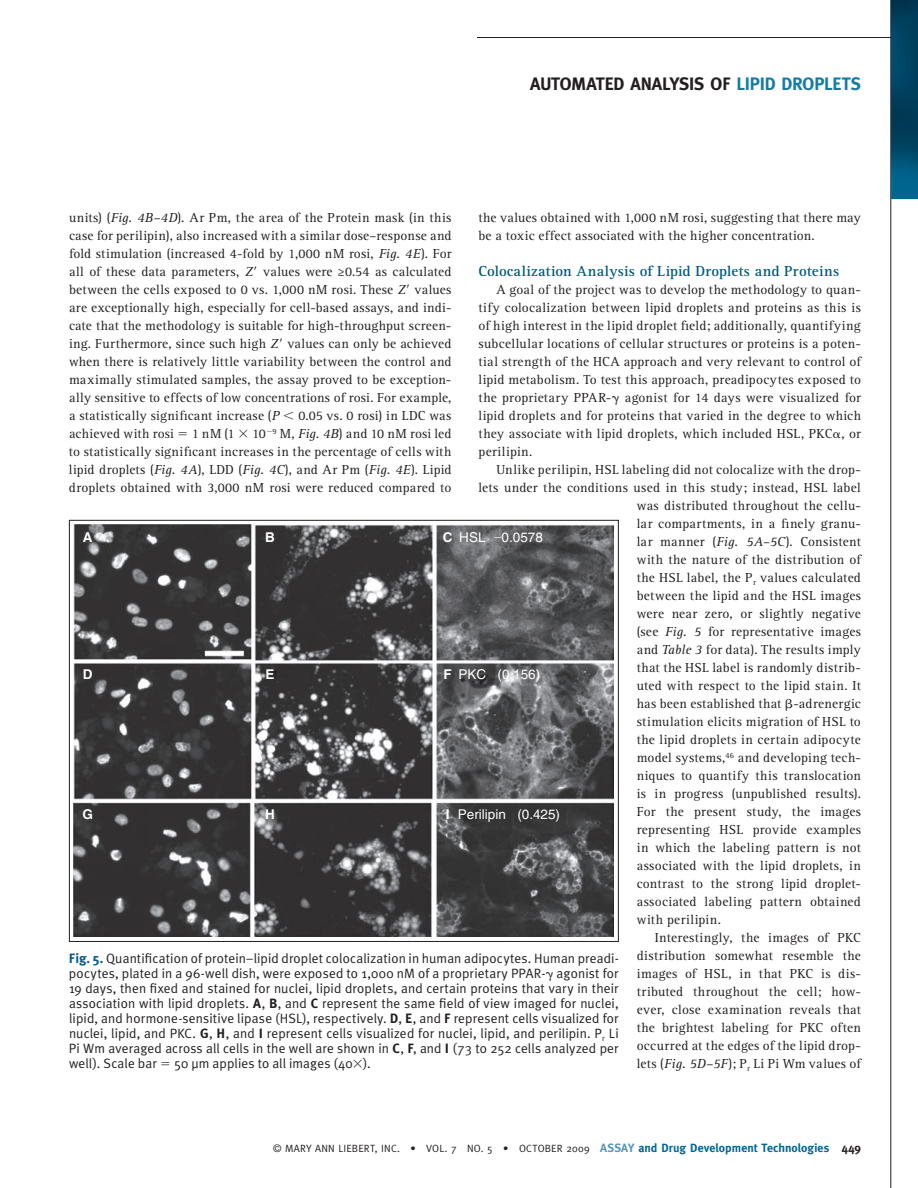
<style>
.page{position:relative;width:918px;height:1188px;background:#fff}
.page>*{position:absolute;margin:0;border:0;box-sizing:border-box;transform-origin:0 0}
.t1{font:700 18px "Meta";letter-spacing:-.01em;color:#231f20}
.t2{font:700 15px "Rotis Serif Std";letter-spacing:.015em;color:#005983}
.t3{font:13.5px/18px "Rotis Serif Std";letter-spacing:.02em;color:#231f20;text-align:justify}
.t4{font:13.5px/15px "Meta Plus Normal";letter-spacing:.01em;color:#231f20;text-align:justify}
.t5{font:13.5px "Helvetica LT Std";color:#fff}
.t6{font:700 13.5px "Helvetica LT Std";color:#fff}
.t7{font:10.5px "Meta";letter-spacing:.02em;color:#231f20}
.s1{color:#147ca3}
.s2{font-style:italic}
.s3{font-weight:700}
.s4{font-family:"Meta Plus";font-weight:700;color:#005983}
.s5{font-family:"Meta Plus";font-weight:700}
.s6{font-weight:700;font-size:12px;color:#5a99bb}
.s7{font-weight:700;font-size:12px;color:#006992}
.s8{font-weight:700;font-size:12px}
</style>
<div class="page">
<hr style="left:477px;top:37px;width:441px;height:1px;background:#231f20">
<hr style="left:891px;top:0;width:1px;height:1188px;background:#231f20">
<img style="left:891px;top:0;width:27px;height:199px">
<img style="left:74px;top:525px;width:540px;height:412px">
<h1 class="t1" style="left:530px;top:77px;width:332px">AUTOMATED ANALYSIS OF <span class="s1">LIPID DROPLETS</span></h1>
<p class="t3" style="left:69px;top:210px;width:384px">units) (<span class="s2">Fig. 4B</span>–<span class="s2">4D</span>). Ar Pm, the area of the Protein mask (in this case for perilipin), also increased with a similar dose–response and fold stimulation (increased 4-fold by 1,000 nM rosi, <span class="s2">Fig. 4E</span>). For all of these data parameters, <span class="s2">Z</span> values were ≥0.54 as calculated between the cells exposed to 0 vs. 1,000 nM rosi. These <span class="s2">Z</span> values are exceptionally high, especially for cell-based assays, and indi&shy;cate that the methodology is suitable for high-throughput screen&shy;ing. Furthermore, since such high <span class="s2">Z</span> values can only be achieved when there is relatively little variability between the control and maximally stimulated samples, the assay proved to be exception&shy;ally sensitive to effects of low concentrations of rosi. For example, a statistically significant increase (<span class="s2">P</span></p>
<p class="t3" style="left:478px;top:210px;width:384px">the values obtained with 1,000 nM rosi, suggesting that there may be a toxic effect associated with the higher concentration.</p>
<p class="t2" style="left:478px;top:265px;width:362px">Colocalization Analysis of Lipid Droplets and Proteins</p>
<p class="t3" style="left:479px;top:282px;width:384px;text-indent:18px">A goal of the project was to develop the methodology to quan&shy;tify colocalization between lipid droplets and proteins as this is of high interest in the lipid droplet field; additionally, quantifying subcellular locations of cellular structures or proteins is a poten&shy;tial strength of the HCA approach and very relevant to control of lipid metabolism. To test this approach, preadipocytes exposed to the proprietary PPAR- agonist for 14 days were visualized for lipid droplets and for proteins that varied in the degree to which they associate with lipid droplets, which included HSL, PKC , or perilipin.</p>
<p class="t3" style="left:497px;top:462px;width:366px">Unlike perilipin, HSL labeling did not colocalize with the drop-</p>
<p class="t3" style="left:479px;top:480px;width:384px">lets under the conditions used in this study; instead, HSL label</p>
<p class="t3" style="left:637px;top:497px;width:226px">was distributed throughout the cellu-</p>
<p class="t3" style="left:637px;top:515px;width:226px">lar compartments, in a finely granu-</p>
<p class="t3" style="left:637px;top:533px;width:226px">lar manner (<span class="s2">Fig. 5A</span>–<span class="s2">5C</span>). Consistent</p>
<p class="t3" style="left:637px;top:551px;width:226px">with the nature of the distribution of</p>
<p class="t3" style="left:637px;top:570px;width:226px">the HSL label, the P<sub>r</sub> values calculated</p>
<p class="t3" style="left:637px;top:588px;width:226px">between the lipid and the HSL images</p>
<p class="t3" style="left:637px;top:606px;width:226px">were near zero, or slightly negative</p>
<p class="t3" style="left:637px;top:624px;width:226px">(see <span class="s2">Fig. 5</span> for representative images</p>
<p class="t3" style="left:637px;top:642px;width:226px">and <span class="s2">Table 3</span> for data). The results imply</p>
<p class="t3" style="left:637px;top:660px;width:226px">that the HSL label is randomly distrib-</p>
<p class="t3" style="left:637px;top:678px;width:226px">uted with respect to the lipid stain. It</p>
<p class="t3" style="left:637px;top:696px;width:226px">has been established that -adrenergic</p>
<p class="t3" style="left:637px;top:714px;width:226px">stimulation elicits migration of HSL to</p>
<p class="t3" style="left:637px;top:732px;width:226px">the lipid droplets in certain adipocyte</p>
<p class="t3" style="left:637px;top:750px;width:226px">model systems,<sup>46</sup> and developing tech-</p>
<p class="t3" style="left:637px;top:768px;width:226px">niques to quantify this translocation</p>
<p class="t3" style="left:637px;top:786px;width:226px">is in progress (unpublished results).</p>
<p class="t3" style="left:637px;top:804px;width:226px">For the present study, the images</p>
<p class="t3" style="left:637px;top:822px;width:226px">representing HSL provide examples</p>
<p class="t3" style="left:637px;top:840px;width:226px">in which the labeling pattern is not</p>
<p class="t3" style="left:637px;top:858px;width:226px">associated with the lipid droplets, in</p>
<p class="t3" style="left:637px;top:876px;width:226px">contrast to the strong lipid droplet-</p>
<p class="t3" style="left:637px;top:894px;width:226px">associated labeling pattern obtained</p>
<p class="t3" style="left:637px;top:912px;width:86px">with perilipin.</p>
<p class="t3" style="left:655px;top:930px;width:208px">Interestingly, the images of PKC</p>
<p class="t3" style="left:637px;top:948px;width:226px">distribution somewhat resemble the</p>
<p class="t3" style="left:637px;top:965px;width:226px">images of HSL, in that PKC is dis-</p>
<p class="t3" style="left:637px;top:983px;width:226px">tributed throughout the cell; how-</p>
<p class="t3" style="left:637px;top:1001px;width:226px">ever, close examination reveals that</p>
<p class="t3" style="left:637px;top:1019px;width:226px">the brightest labeling for PKC often</p>
<p class="t3" style="left:637px;top:1037px;width:226px">occurred at the edges of the lipid drop-</p>
<p class="t3" style="left:637px;top:1056px;width:226px">lets (<span class="s2">Fig. 5D</span>–<span class="s2">5F</span>); P<sub>r</sub> Li Pi Wm values of</p>
<p class="t3" style="left:298px;top:407px;width:155px">0.05 vs. 0 rosi) in LDC was</p>
<p class="t3" style="left:69px;top:425px;width:107px">achieved with rosi</p>
<p class="t3" style="left:192px;top:425px;width:44px">1 nM (1</p>
<p class="t3" style="left:69px;top:426px;width:384px;text-indent:183px">10−<sup>9</sup> M, <span class="s2">Fig. 4B</span>) and 10 nM rosi led to statistically significant increases in the percentage of cells with lipid droplets (<span class="s2">Fig. 4A</span>), LDD (<span class="s2">Fig. 4C</span>), and Ar Pm (<span class="s2">Fig. 4E</span>). Lipid droplets obtained with 3,000 nM rosi were reduced compared to</p>
<p class="t6" style="left:83px;top:530px;width:11px">A</p>
<p class="t6" style="left:265px;top:530px;width:11px">B</p>
<p class="t5" style="left:443px;top:532px;width:102px"><span class="s3">C</span> HSL 0.0578</p>
<p class="t6" style="left:83px;top:666px;width:11px">D</p>
<p class="t6" style="left:266px;top:666px;width:11px">E</p>
<p class="t5" style="left:444px;top:669px;width:98px"><span class="s3">F</span> PKC (0.156)</p>
<p class="t6" style="left:82px;top:806px;width:12px">G</p>
<p class="t6" style="left:265px;top:806px;width:11px">H</p>
<p class="t5" style="left:446px;top:809px;width:116px"><span class="s3">I</span> Perilipin (0.425)</p>
<p class="t4" style="left:69px;top:952px;width:551px"><span class="s4">Fig. 5.</span> Quantification of protein–lipid droplet colocalization in human adipocytes. Human preadi&shy;pocytes, plated in a 96-well dish, were exposed to 1,000 nM of a proprietary PPAR- agonist for 19 days, then fixed and stained for nuclei, lipid droplets, and certain proteins that vary in their association with lipid droplets. <span class="s5">A</span>, <span class="s5">B</span>, and <span class="s5">C</span> represent the same field of view imaged for nuclei, lipid, and hormone-sensitive lipase (HSL), respectively. <span class="s5">D</span>, <span class="s5">E</span>, and <span class="s5">F</span> represent cells visualized for nuclei, lipid, and PKC. <span class="s5">G</span>, <span class="s5">H</span>, and <span class="s5">I</span> represent cells visualized for nuclei, lipid, and perilipin. P<sub>r</sub> Li Pi Wm averaged across all cells in the well are shown in <span class="s5">C</span>, <span class="s5">F</span>, and <span class="s5">I</span> (73 to 252 cells analyzed per well). Scale bar</p>
<p class="t4" style="left:174px;top:1057px;width:198px">50 μm applies to all images (40 ).</p>
<p class="t7" style="left:273px;top:1144px;width:589px">© MARY ANN LIEBERT, INC. • VOL. 7 NO. 5 • OCTOBER 2009 <span class="s6">ASSAY</span> <span class="s7">and Drug Development Technologies</span> <span class="s8">449</span></p>
</div>
